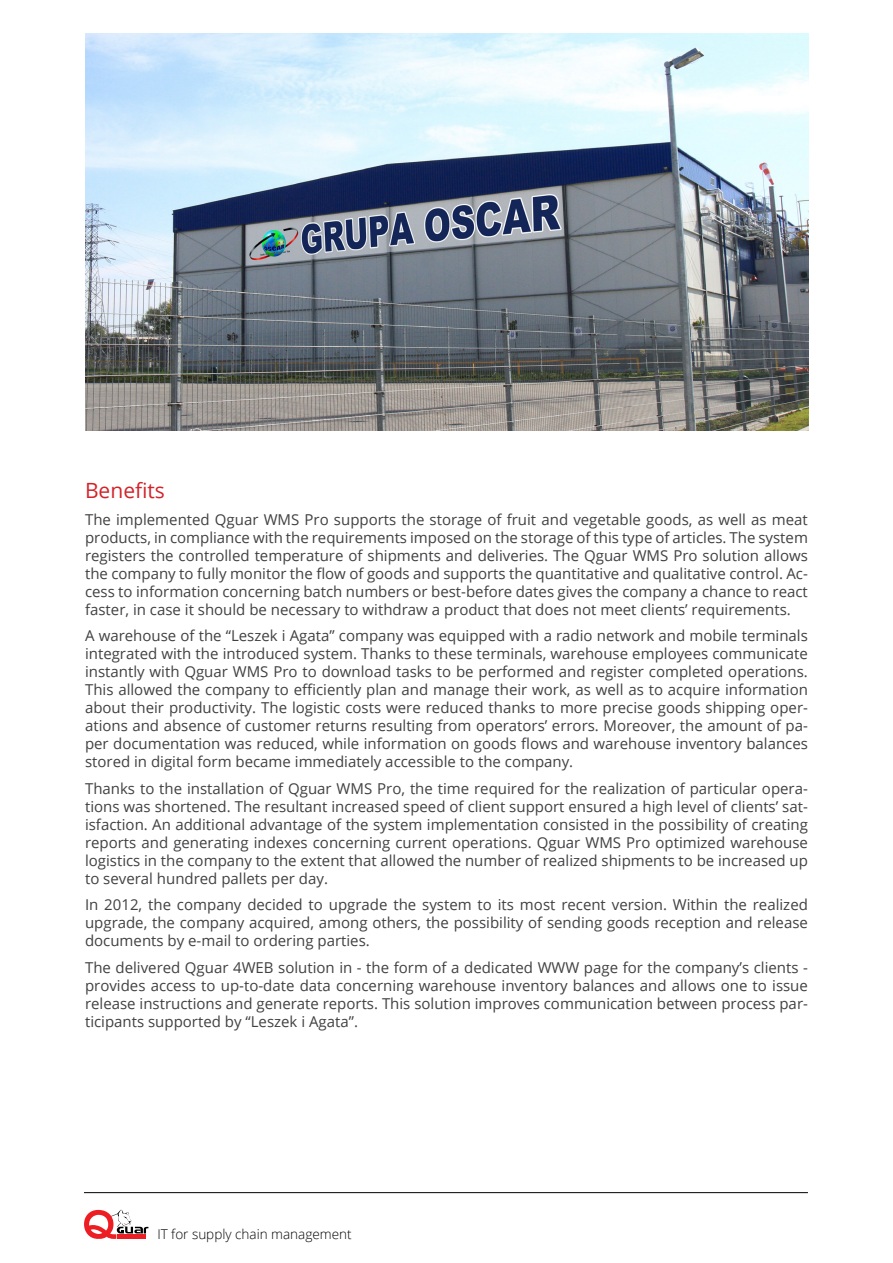
<style>
.page{position:relative;width:893px;height:1263px;background:#fff}
.page>*{position:absolute;margin:0;border:0;box-sizing:border-box;transform-origin:0 0}
.t1{font:21px "Open Sans";color:#d2232a}
.t2{font:15px/18px "Open Sans";color:#414042;text-align:justify}
.t3{font:300 13.5px "Open Sans";color:#000}
</style>
<div class="page">
<svg style="left:84px;top:1210px;width:64px;height:29px"></svg>
<hr style="left:84px;top:1192px;width:724px;height:1px;background:#000">
<img style="left:85px;top:34px;width:723px;height:397px">
<h1 class="t1" style="left:85px;top:476px;width:81px">Benefits</h1>
<p class="t2" style="left:85px;top:510px;width:724px">The implemented Qguar WMS Pro supports the storage of fruit and vegetable goods, as well as meat products, in compliance with the requirements imposed on the storage of this type of articles. The system registers the controlled temperature of shipments and deliveries. The Qguar WMS Pro solution allows the company to fully monitor the flow of goods and supports the quantitative and qualitative control. Ac&shy;cess to information concerning batch numbers or best-before dates gives the company a chance to react faster, in case it should be necessary to withdraw a product that does not meet clients’ requirements.</p>
<p class="t2" style="left:85px;top:626px;width:724px">A warehouse of the “Leszek i Agata” company was equipped with a radio network and mobile terminals integrated with the introduced system. Thanks to these terminals, warehouse employees communicate instantly with Qguar WMS Pro to download tasks to be performed and register completed operations.<br>This allowed the company to efficiently plan and manage their work, as well as to acquire information about their productivity. The logistic costs were reduced thanks to more precise goods shipping oper&shy;ations and absence of customer returns resulting from operators’ errors. Moreover, the amount of pa&shy;per documentation was reduced, while information on goods flows and warehouse inventory balances stored in digital form became immediately accessible to the company.</p>
<p class="t2" style="left:85px;top:779px;width:724px">Thanks to the installation of Qguar WMS Pro, the time required for the realization of particular opera&shy;tions was shortened. The resultant increased speed of client support ensured a high level of clients’ sat&shy;isfaction. An additional advantage of the system implementation consisted in the possibility of creating reports and generating indexes concerning current operations. Qguar WMS Pro optimized warehouse logistics in the company to the extent that allowed the number of realized shipments to be increased up to several hundred pallets per day.</p>
<p class="t2" style="left:85px;top:895px;width:724px">In 2012, the company decided to upgrade the system to its most recent version. Within the realized upgrade, the company acquired, among others, the possibility of sending goods reception and release documents by e-mail to ordering parties.</p>
<p class="t2" style="left:85px;top:958px;width:724px">The delivered Qguar 4WEB solution in - the form of a dedicated WWW page for the company’s clients - provides access to up-to-date data concerning warehouse inventory balances and allows one to issue release instructions and generate reports. This solution improves communication between process par&shy;ticipants supported by “Leszek i Agata”.</p>
<p class="t3" style="left:157px;top:1224px;width:196px">IT for supply chain management</p>
</div>
